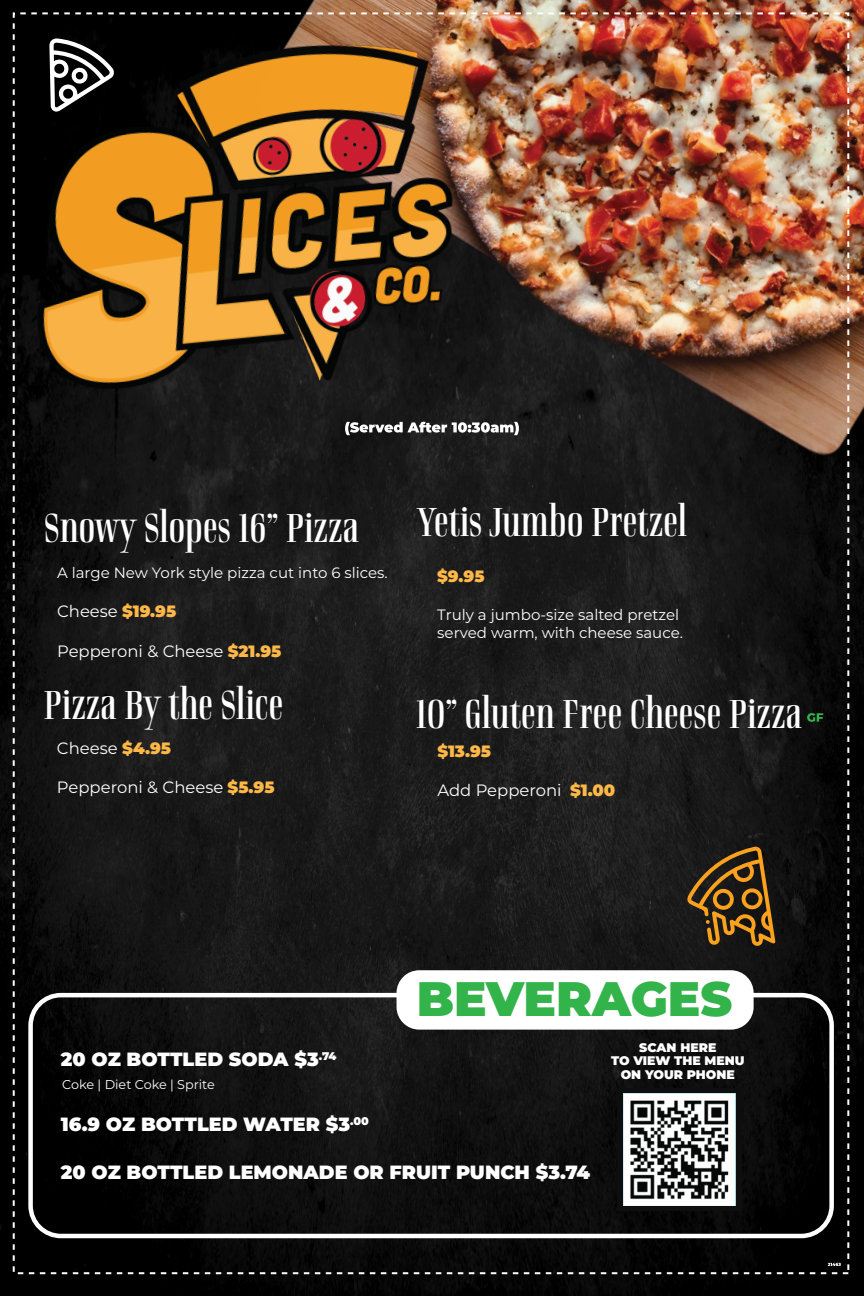
<style>
.page{position:relative;width:864px;height:1296px;background:#fff}
.page>*{position:absolute;margin:0;border:0;box-sizing:border-box;transform-origin:0 0}
.t1{font:900 48.35px "Montserrat";color:#32b44a}
.t2{font:41.1px "Rigatoni";color:#fff}
.t3{font:900 19.15px "Montserrat";color:#fff}
.t4{font:16.45px "Montserrat";color:#fff}
.t5{font:900 16.45px "Montserrat";color:#fdb848}
.t6{font:15px/18px "Montserrat";color:#fff}
.t7{font:12.75px "Montserrat";color:#fff}
.t8{font:900 12.45px/13.3px "Montserrat";color:#fff;text-align:center}
.s1{font-weight:900;color:#fdb848}
</style>
<div class="page">
<img style="left:0;top:486px;width:864px;height:810px">
<div style="left:617px;top:1088px;width:125px;height:123px;background:#0e0e0e"></div>
<img style="left:623px;top:1094px;width:113px;height:112px">
<div style="left:28px;top:993px;width:806px;height:245px;border:4px solid #fff;border-radius:30px"></div>
<div style="left:397px;top:970px;width:357px;height:60px;background:#fff;border-radius:23px"></div>
<svg style="left:686px;top:847px;width:89px;height:99px;background:#553d19"></svg>
<svg style="left:807px;top:713px;width:16px;height:9px"></svg>
<img style="left:154px;top:0;width:710px;height:590px">
<img style="left:0;top:0;width:502px;height:486px">
<svg style="left:828px;top:1263px;width:13px;height:3px"></svg>
<h2 class="t2" style="left:44px;top:501px;width:317px">Snowy Slopes 16” Pizza</h2>
<p class="t6" style="left:57px;top:563px;width:332px">A large New York style pizza cut into 6 slices.</p>
<p class="t4" style="left:57px;top:600px;width:121px">Cheese <span class="s1">$19.95</span></p>
<p class="t4" style="left:57px;top:640px;width:226px">Pepperoni &amp; Cheese <span class="s1">$21.95</span></p>
<h2 class="t2" style="left:44px;top:677px;width:241px">Pizza By the Slice</h2>
<p class="t4" style="left:57px;top:737px;width:116px">Cheese <span class="s1">$4.95</span></p>
<p class="t4" style="left:57px;top:776px;width:219px">Pepperoni &amp; Cheese <span class="s1">$5.95</span></p>
<h2 class="t2" style="left:417px;top:494px;width:271px">Yetis Jumbo Pretzel</h2>
<p class="t5" style="left:437px;top:564px;width:49px">$9.95</p>
<p class="t6" style="left:437px;top:605px;width:247px">Truly a jumbo-size salted pretzel served warm, with cheese sauce.</p>
<h2 class="t2" style="left:416px;top:686px;width:388px">10” Gluten Free Cheese Pizza</h2>
<p class="t5" style="left:437px;top:739px;width:55px">$13.95</p>
<p class="t4" style="left:437px;top:779px;width:179px">Add Pepperoni <span class="s1">$1.00</span></p>
<p class="t3" style="left:61px;top:1045px;width:277px">20 OZ BOTTLED SODA $3<sup>.74</sup></p>
<p class="t7" style="left:62px;top:1076px;width:154px">Coke | Diet Coke | Sprite</p>
<p class="t3" style="left:61px;top:1110px;width:309px">16.9 OZ BOTTLED WATER $3<sup>.00</sup></p>
<h1 class="t1" style="left:417px;top:963px;width:317px">BEVERAGES</h1>
<p class="t8" style="left:611px;top:1040px;width:135px">SCAN HERE<br>TO VIEW THE MENU<br>ON YOUR PHONE</p>
<p class="t3" style="left:61px;top:1158px;width:531px">20 OZ BOTTLED LEMONADE OR FRUIT PUNCH $3.74</p>
</div>
